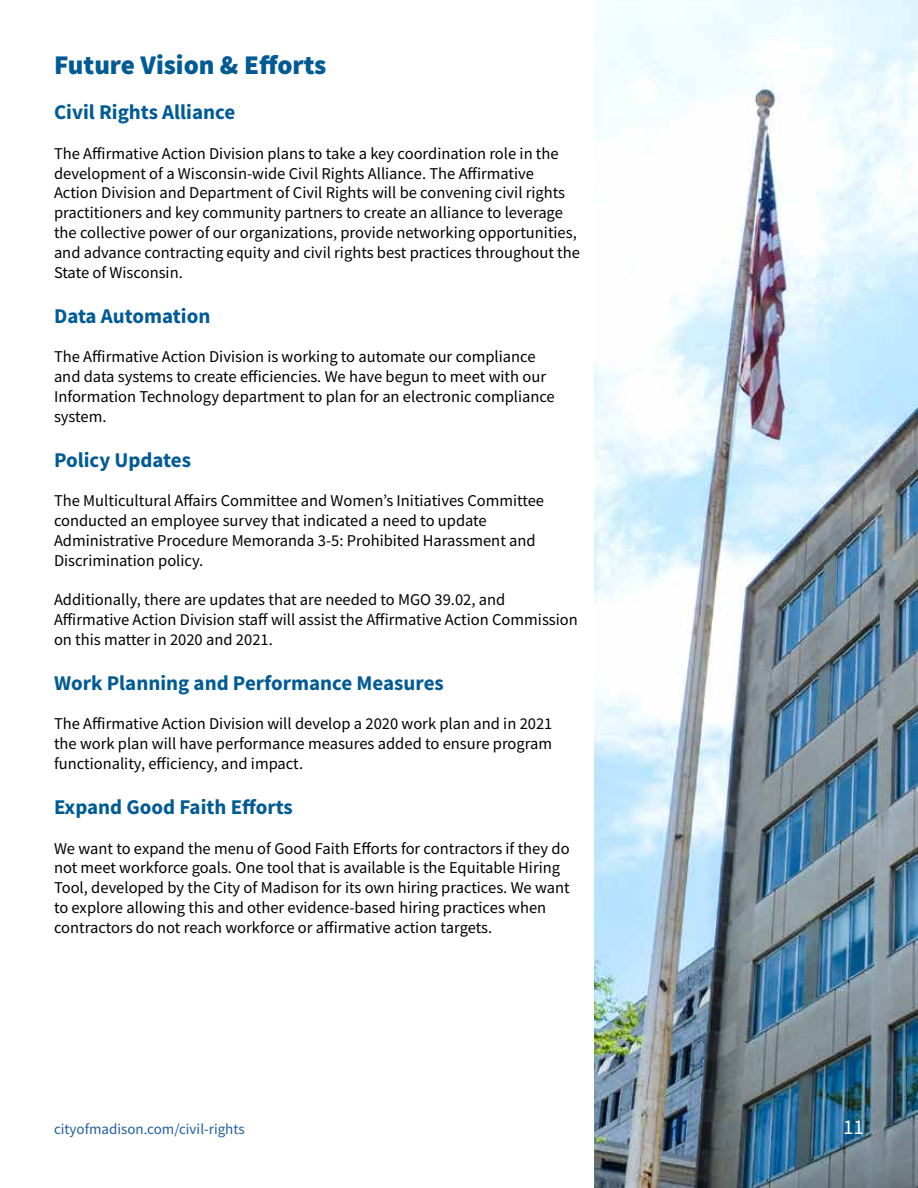
<style>
.page{position:relative;width:918px;height:1188px;background:#fff}
.page>*{position:absolute;margin:0;border:0;box-sizing:border-box;transform-origin:0 0}
.t1{font:900 27px "Source Sans Pro";color:#005b94}
.t2{font:700 21px "Source Sans Pro";color:#005b94}
.t3{font:21px "Source Sans Pro";color:#fff}
.t4{font:16.5px/19.8px "Source Sans Pro";color:#000}
.t5{font:15px "Source Sans Pro";color:#215e9e}
</style>
<div class="page">
<img style="left:594px;top:0;width:324px;height:1188px">
<h1 class="t1" style="left:54px;top:47px;width:274px">Future Vision &amp; Efforts</h1>
<p class="t2" style="left:54px;top:98px;width:183px">Civil Rights Alliance</p>
<p class="t4" style="left:54px;top:143px;width:527px">The Affirmative Action Division plans to take a key coordination role in the development of a Wisconsin-wide Civil Rights Alliance. The Affirmative Action Division and Department of Civil Rights will be convening civil rights practitioners and key community partners to create an alliance to leverage the collective power of our organizations, provide networking opportunities, and advance contracting equity and civil rights best practices throughout the State of Wisconsin.</p>
<p class="t2" style="left:54px;top:301px;width:158px">Data Automation</p>
<p class="t4" style="left:54px;top:347px;width:502px">The Affirmative Action Division is working to automate our compliance and data systems to create efficiencies. We have begun to meet with our Information Technology department to plan for an electronic compliance system.</p>
<p class="t2" style="left:54px;top:445px;width:139px">Policy Updates</p>
<p class="t4" style="left:54px;top:491px;width:492px">The Multicultural Affairs Committee and Women’s Initiatives Committee conducted an employee survey that indicated a need to update Administrative Procedure Memoranda 3-5: Prohibited Harassment and Discrimination policy.</p>
<p class="t4" style="left:54px;top:590px;width:525px">Additionally, there are updates that are needed to MGO 39.02, and<br>Affirmative Action Division staff will assist the Affirmative Action Commission on this matter in 2020 and 2021.</p>
<p class="t2" style="left:54px;top:669px;width:391px">Work Planning and Performance Measures</p>
<p class="t4" style="left:54px;top:714px;width:500px;text-align:justify">The Affirmative Action Division will develop a 2020 work plan and in 2021 the work plan will have performance measures added to ensure program functionality, efficiency, and impact.</p>
<p class="t2" style="left:54px;top:793px;width:240px">Expand Good Faith Efforts</p>
<p class="t4" style="left:54px;top:838px;width:517px">We want to expand the menu of Good Faith Efforts for contractors if they do not meet workforce goals. One tool that is available is the Equitable Hiring Tool, developed by the City of Madison for its own hiring practices. We want to explore allowing this and other evidence-based hiring practices when contractors do not reach workforce or affirmative action targets.</p>
<p class="t5" style="left:54px;top:1119px;width:192px">cityofmadison.com/civil-rights</p>
<p class="t3" style="left:843px;top:1114px;width:22px">11</p>
</div>
